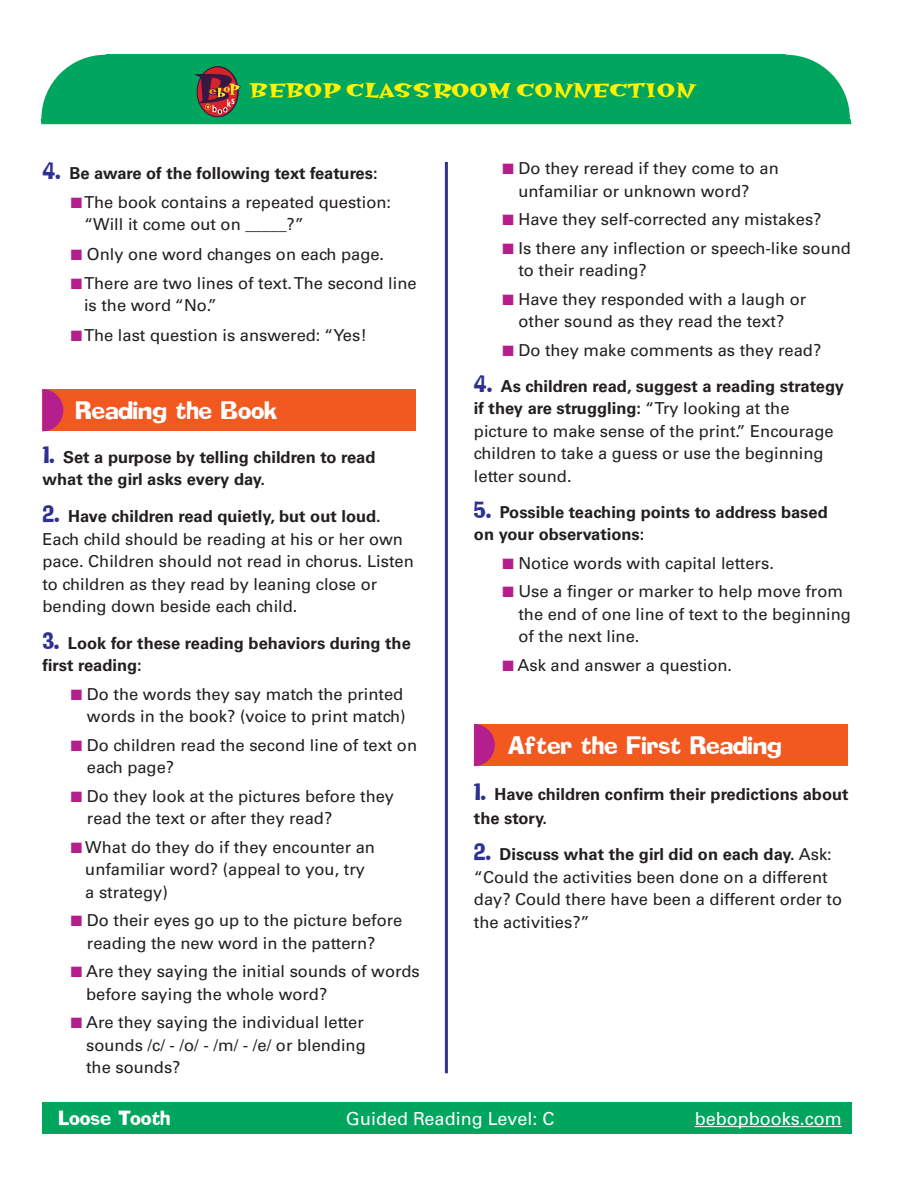
<style>
.page{position:relative;width:918px;height:1188px;background:#fff}
.page>*{position:absolute;margin:0;border:0;box-sizing:border-box;transform-origin:0 0}
.t1{font:22.5px "Hotsy Totsy Bold Mv B";color:#fff101}
.t2{font:22.2px "Addled";color:#fff}
.t3{font:18px "Univers";color:#fff}
.t4{font:18px "Addled";color:#fff}
.t5{font:16.5px/22.5px "Univers";color:#231f20}
.t6{font:700 16.5px/22.5px "Univers";color:#231f20}
.s1{font-family:"Addled";font-weight:400;font-size:21px;color:#2e3092}
.s2{color:#b41e8d}
.s3{font-family:"Addled";font-size:21px;color:#2e3092}
.s4{font-weight:700}
</style>
<div class="page">
<div style="left:41px;top:54px;width:810px;height:70px;background:#00a65e"></div>
<div style="left:43px;top:389px;width:373px;height:42px;background:#f15921"></div>
<svg style="left:42px;top:389px;width:21px;height:42px"></svg>
<div style="left:474px;top:724px;width:374px;height:42px;background:#f15921"></div>
<svg style="left:474px;top:724px;width:21px;height:42px"></svg>
<hr style="left:445px;top:162px;width:3px;height:911px;background:#2e3092">
<div style="left:42px;top:1102px;width:810px;height:31px;background:#00a65e"></div>
<hr style="left:695px;top:1126px;width:147px;height:1px;background:#fff">
<div style="left:198px;top:67px;width:40px;height:50px;background:#3e1943;border-radius:50%"></div>
<svg style="left:197px;top:67px;width:41px;height:50px"></svg>
<div style="left:197px;top:66px;width:41px;height:51px;border:1px solid #371845;border-radius:50%"></div>
<svg style="left:194px;top:74px;width:46px;height:40px"></svg>
<h1 class="t1" style="left:249px;top:79px;width:447px">BEBOP CLASSROOM CONNECTION</h1>
<p class="t6" style="left:42px;top:162px;width:337px"><span class="s1">4.</span> Be aware of the following text features:</p>
<p class="t5" style="left:84px;top:191px;width:309px;text-indent:-13px"><span class="s2">■</span> The book contains a repeated question: “Will it come out on _____?”</p>
<p class="t5" style="left:71px;top:243px;width:315px"><span class="s2">■</span> Only one word changes on each page.</p>
<p class="t5" style="left:84px;top:272px;width:334px;text-indent:-13px"><span class="s2">■</span> There are two lines of text. The second line is the word “No.”</p>
<p class="t5" style="left:71px;top:324px;width:297px"><span class="s2">■</span> The last question is answered: “Yes!</p>
<h2 class="t2" style="left:76px;top:401px;width:203px">Reading the Book</h2>
<p class="t6" style="left:42px;top:446px;width:335px"><span class="s1">1.</span> Set a purpose by telling children to read what the girl asks every day.</p>
<p class="t5" style="left:42px;top:505px;width:373px"><span class="s3">2.</span> <span class="s4">Have children read quietly, but out loud.<br></span>Each child should be reading at his or her own pace. Children should not read in chorus. Listen to children as they read by leaning close or bending down beside each child.</p>
<p class="t6" style="left:42px;top:632px;width:370px"><span class="s1">3.</span> Look for these reading behaviors during the first reading:</p>
<p class="t5" style="left:71px;top:683px;width:336px;text-align:right"><span class="s2">■</span> Do the words they say match the printed words in the book? (voice to print match)</p>
<p class="t5" style="left:87px;top:734px;width:332px;text-indent:-16px"><span class="s2">■</span> Do children read the second line of text on each page?</p>
<p class="t5" style="left:87px;top:785px;width:309px;text-indent:-16px"><span class="s2">■</span> Do they look at the pictures before they read the text or after they read?</p>
<p class="t5" style="left:85px;top:836px;width:291px;text-indent:-14px"><span class="s2">■</span> What do they do if they encounter an unfamiliar word? (appeal to you, try a strategy)</p>
<p class="t5" style="left:87px;top:909px;width:317px;text-indent:-16px"><span class="s2">■</span> Do their eyes go up to the picture before reading the new word in the pattern?</p>
<p class="t5" style="left:86px;top:960px;width:335px;text-indent:-15px"><span class="s2">■</span> Are they saying the initial sounds of words before saying the whole word?</p>
<p class="t5" style="left:86px;top:1011px;width:281px;text-align:justify;text-indent:-15px"><span class="s2">■</span> Are they saying the individual letter sounds /c/ - /o/ - /m/ - /e/ or blending the sounds?</p>
<p class="t5" style="left:518px;top:157px;width:262px;text-indent:-16px"><span class="s2">■</span> Do they reread if they come to an unfamiliar or unknown word?</p>
<p class="t5" style="left:502px;top:208px;width:321px"><span class="s2">■</span> Have they self-corrected any mistakes?</p>
<p class="t5" style="left:518px;top:237px;width:334px;text-indent:-16px"><span class="s2">■</span> Is there any inflection or speech-like sound to their reading?</p>
<p class="t5" style="left:502px;top:288px;width:305px;text-align:center"><span class="s2">■</span> Have they responded with a laugh or other sound as they read the text?</p>
<p class="t5" style="left:502px;top:339px;width:320px"><span class="s2">■</span> Do they make comments as they read?</p>
<p class="t5" style="left:474px;top:375px;width:372px"><span class="s3">4.</span> <span class="s4">As children read, suggest a reading strategy if they are struggling:</span> “Try looking at the picture to make sense of the print.” Encourage children to take a guess or use the beginning letter sound.</p>
<p class="t6" style="left:474px;top:501px;width:355px"><span class="s1">5.</span> Possible teaching points to address based on your observations:</p>
<p class="t5" style="left:502px;top:552px;width:273px"><span class="s2">■</span> Notice words with capital letters.</p>
<p class="t5" style="left:518px;top:580px;width:334px;text-indent:-16px"><span class="s2">■</span> Use a finger or marker to help move from the end of one line of text to the beginning of the next line.</p>
<p class="t5" style="left:502px;top:654px;width:231px"><span class="s2">■</span> Ask and answer a question.</p>
<h2 class="t2" style="left:507px;top:736px;width:276px">After the First Reading</h2>
<p class="t6" style="left:474px;top:782px;width:376px;line-height:24px"><span class="s1">1.</span> Have children confirm their predictions about the story.</p>
<p class="t5" style="left:474px;top:843px;width:370px"><span class="s3">2.</span> <span class="s4">Discuss what the girl did on each day.</span> Ask: “Could the activities been done on a different day? Could there have been a different order to the activities?”</p>
<p class="t4" style="left:59px;top:1110px;width:113px">Loose Tooth</p>
<p class="t3" style="left:346px;top:1108px;width:210px">Guided Reading Level: C</p>
<p class="t3" style="left:695px;top:1108px;width:148px">bebopbooks.com</p>
</div>
